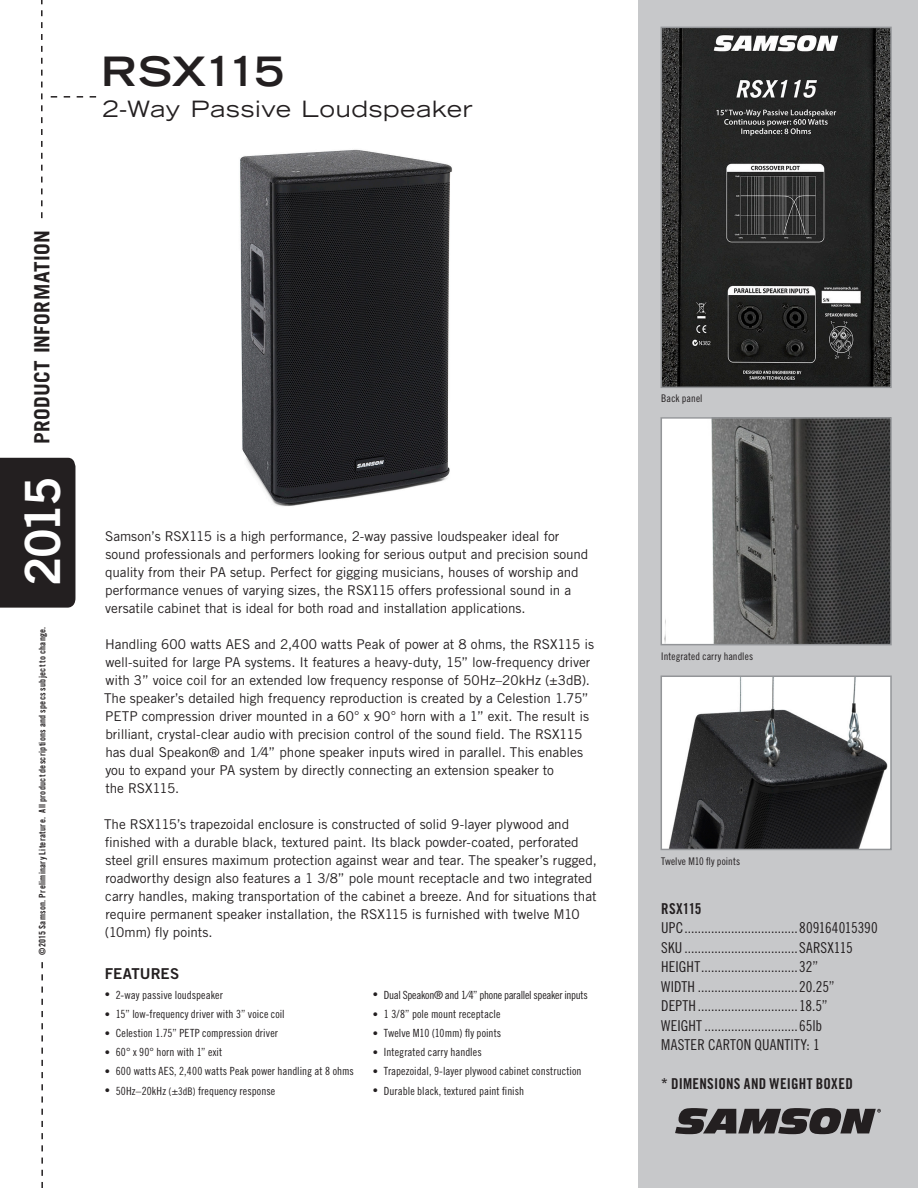
<style>
.page{position:relative;width:918px;height:1188px;background:#fff}
.page>*{position:absolute;margin:0;border:0;box-sizing:border-box;transform-origin:0 0}
.t1{font:48.6px "Trade Gothic LT Std Bd 2";color:#fff}
.Product_Name{font:700 expanded 40.5px "Trade Gothic LT Std";letter-spacing:-.05em;color:#231f20}
.Sub_Head{font:expanded 22.5px "Trade Gothic LT Std";letter-spacing:.035em;color:#231f20}
.t2{font:700 21px "Trade Gothic LT Std";letter-spacing:.015em;color:#231f20}
.Captions{font:15px/19.5px "Trade Gothic LT Std Cn 18";letter-spacing:.005em;color:#231f20}
.Captions-2{font:15px "Trade Gothic LT Std Bd Cn 20";letter-spacing:.015em;color:#231f20}
.New_Product_Intro{font:15px "Trade Gothic LT Std Bd 2";letter-spacing:.005em;color:#231f20}
.Body_Copy{font:13.5px/18px "Trade Gothic LT Std";letter-spacing:-.005em;color:#231f20}
.t3{font:11.25px "Trade Gothic LT Std Cn 18";letter-spacing:.005em;color:#231f20}
.t4{font:11.25px "Trade Gothic LT Std Cn 18";letter-spacing:-.025em;color:#231f20}
.Captions-3{font:10.5px "Trade Gothic LT Std Cn 18";letter-spacing:.01em;color:#231f20}
.t5{font:9px "Trade Gothic LT Std Bd Cn 20";letter-spacing:.03em;color:#231f20}
.s1{font-size:10.5px}
.s2{font-family:"Trade Gothic LT Std Bd Cn 20"}
</style>
<div class="page">
<div style="left:638px;top:0;width:280px;height:1188px;background:#c7c8ca"></div>
<svg style="left:41px;top:0;width:2px;height:218px"></svg>
<svg style="left:51px;top:96px;width:45px;height:2px"></svg>
<div style="left:0;top:458px;width:75px;height:150px;background:#231f20"></div>
<svg style="left:675px;top:1108px;width:206px;height:26px"></svg>
<svg style="left:41px;top:962px;width:2px;height:226px"></svg>
<img style="left:664px;top:30px;width:225px;height:355px">
<div style="left:661px;top:27px;width:231px;height:361px;border:2px solid #939598"></div>
<img style="left:240px;top:149px;width:212px;height:357px">
<img style="left:664px;top:679px;width:225px;height:168px">
<div style="left:661px;top:676px;width:231px;height:174px;border:2px solid #939598"></div>
<img style="left:664px;top:420px;width:225px;height:222px">
<div style="left:661px;top:417px;width:231px;height:228px;border:2px solid #939598"></div>
<p class="Product_Name" style="left:101px;top:45px;width:184px">RSX115</p>
<p class="Sub_Head" style="left:103px;top:95px;width:372px">2-Way Passive Loudspeaker</p>
<h3 class="t2" style="left:29px;top:444px;width:215px;rotate:-90deg">PRODUCT INFORMATION</h3>
<h1 class="t1" style="left:13px;top:586px;width:111px;rotate:-90deg">2015</h1>
<p class="t5" style="left:37px;top:955px;width:330px;rotate:-90deg">©2015 Samson. Preliminary Literature. All product descriptions and specs subject to change.</p>
<p class="Body_Copy" style="left:105px;top:527px;width:485px">Samson’s RSX115 is a high performance, 2-way passive loudspeaker ideal for sound professionals and performers looking for serious output and precision sound quality from their PA setup. Perfect for gigging musicians, houses of worship and performance venues of varying sizes, the RSX115 offers professional sound in a versatile cabinet that is ideal for both road and installation applications.</p>
<p class="Body_Copy" style="left:104px;top:635px;width:492px">Handling 600 watts AES and 2,400 watts Peak of power at 8 ohms, the RSX115 is well-suited for large PA systems. It features a heavy-duty, 15” low-frequency driver with 3” voice coil for an extended low frequency response of 50Hz–20kHz (±3dB).<br>The speaker’s detailed high frequency reproduction is created by a Celestion 1.75” PETP compression driver mounted in a 60° x 90° horn with a 1” exit. The result is brilliant, crystal-clear audio with precision control of the sound field. The RSX115 has dual Speakon® and 1⁄4” phone speaker inputs wired in parallel. This enables you to expand your PA system by directly connecting an extension speaker to<br>the RSX115.</p>
<p class="Body_Copy" style="left:104px;top:815px;width:494px">The RSX115’s trapezoidal enclosure is constructed of solid 9-layer plywood and finished with a durable black, textured paint. Its black powder-coated, perforated steel grill ensures maximum protection against wear and tear. The speaker’s rugged, roadworthy design also features a 1 3/8” pole mount receptacle and two integrated carry handles, making transportation of the cabinet a breeze. And for situations that require permanent speaker installation, the RSX115 is furnished with twelve M10 (10mm) fly points.</p>
<p class="New_Product_Intro" style="left:105px;top:964px;width:76px">FEATURES</p>
<p class="t3" style="left:105px;top:988px;width:120px"><span class="s1">•</span> 2-way passive loudspeaker</p>
<p class="t3" style="left:105px;top:1007px;width:182px"><span class="s1">•</span> 15” low-frequency driver with 3” voice coil</p>
<p class="t3" style="left:105px;top:1026px;width:175px"><span class="s1">•</span> Celestion 1.75” PETP compression driver</p>
<p class="t3" style="left:105px;top:1046px;width:119px"><span class="s1">•</span> 60° x 90° horn with 1” exit</p>
<p class="t3" style="left:105px;top:1065px;width:251px"><span class="s1">•</span> 600 watts AES, 2,400 watts Peak power handling at 8 ohms</p>
<p class="t3" style="left:105px;top:1084px;width:172px"><span class="s1">•</span> 50Hz–20kHz <span class="s1">(±3dB)</span> frequency response</p>
<p class="t4" style="left:373px;top:988px;width:216px"><span class="s1">•</span> Dual Speakon® and 1⁄4” phone parallel speaker inputs</p>
<p class="t3" style="left:373px;top:1007px;width:129px"><span class="s1">•</span> 1 3/8” pole mount receptacle</p>
<p class="t3" style="left:373px;top:1026px;width:130px"><span class="s1">•</span> Twelve M10 (10mm) fly points</p>
<p class="t3" style="left:373px;top:1046px;width:110px"><span class="s1">•</span> Integrated carry handles</p>
<p class="t3" style="left:373px;top:1065px;width:210px"><span class="s1">•</span> Trapezoidal, 9-layer plywood cabinet construction</p>
<p class="t3" style="left:373px;top:1084px;width:153px"><span class="s1">•</span> Durable black, textured paint finish</p>
<p class="Captions-3" style="left:661px;top:392px;width:43px">Back panel</p>
<p class="Captions-3" style="left:661px;top:650px;width:93px">Integrated carry handles</p>
<p class="Captions-3" style="left:661px;top:855px;width:80px">Twelve M10 fly points</p>
<p class="Captions" style="left:661px;top:898px;width:218px"><span class="s2">RSX115<br></span>UPC..................................809164015390<br>SKU ..................................SARSX115<br>HEIGHT.............................32”<br>WIDTH ..............................20.25” DEPTH..............................18.5”<br>WEIGHT ............................65lb<br>MASTER CARTON QUANTITY: 1</p>
<p class="Captions-2" style="left:661px;top:1075px;width:193px">* DIMENSIONS AND WEIGHT BOXED</p>
</div>
